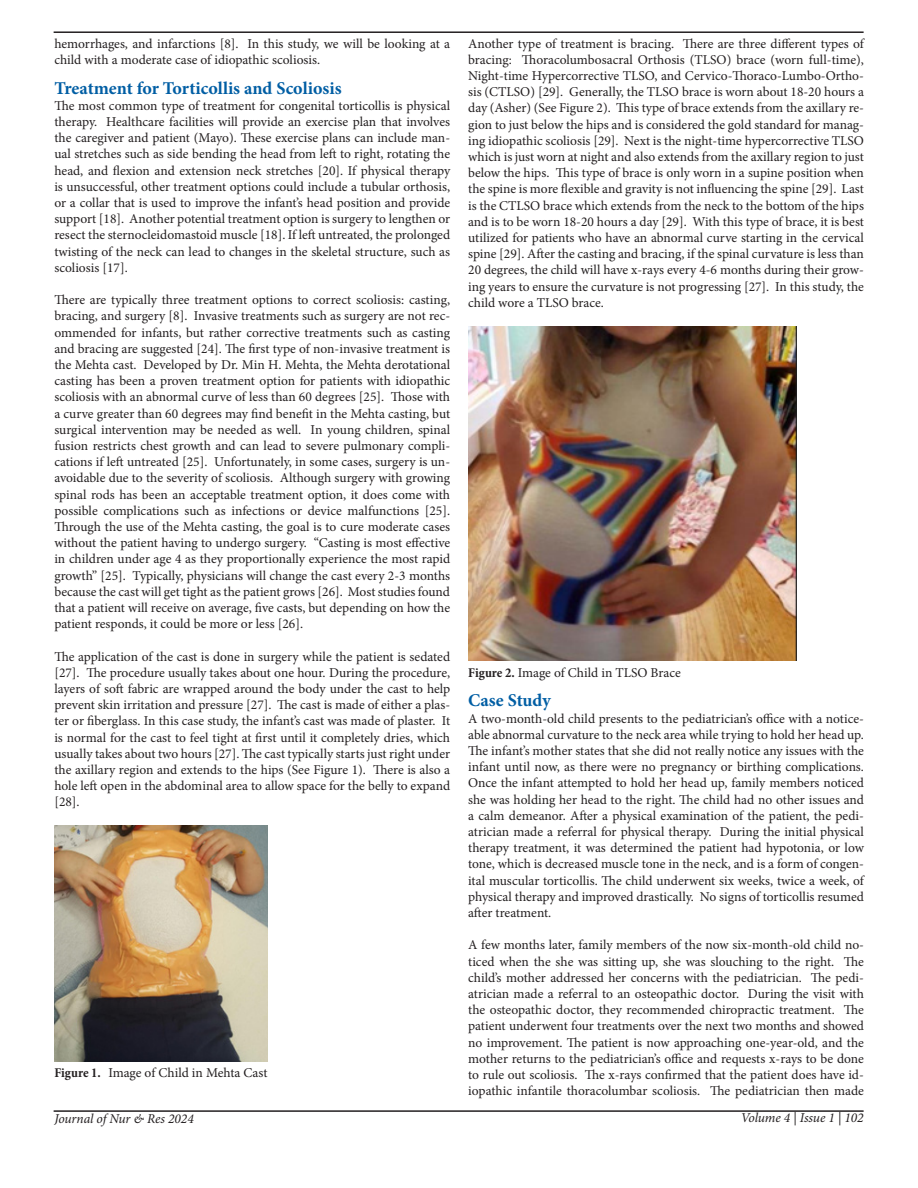
<style>
.page{position:relative;width:918px;height:1188px;background:#fff}
.page>*{position:absolute;margin:0;border:0;box-sizing:border-box;transform-origin:0 0}
.t1{font:700 18px "Minion Pro";color:#005ea4}
.t2{font:13.5px/16.2px "Minion Pro";color:#231f20;text-align:justify}
.t3{font:italic 13.5px "Minion Pro";letter-spacing:-.01em;color:#231f20}
.s1{font-weight:700;font-stretch:condensed}
</style>
<div class="page">
<hr style="left:54px;top:31px;width:810px;height:2px;background:#231f20">
<hr style="left:54px;top:1110px;width:810px;height:2px;background:#231f20">
<img style="left:55px;top:826px;width:213px;height:235px">
<img style="left:469px;top:326px;width:327px;height:335px">
<p class="t2" style="left:54px;top:35px;width:397px">hemorrhages, and infarctions [8]. In this study, we will be looking at a child with a moderate case of idiopathic scoliosis.</p>
<p class="t1" style="left:54px;top:75px;width:289px">Treatment for Torticollis and Scoliosis</p>
<p class="t2" style="left:54px;top:97px;width:397px">The most common type of treatment for congenital torticollis is physical therapy. Healthcare facilities will provide an exercise plan that involves the caregiver and patient (Mayo). These exercise plans can include man&shy;ual stretches such as side bending the head from left to right, rotating the head, and flexion and extension neck stretches [20]. If physical therapy is unsuccessful, other treatment options could include a tubular orthosis, or a collar that is used to improve the infant’s head position and provide support [18]. Another potential treatment option is surgery to lengthen or resect the sternocleidomastoid muscle [18]. If left untreated, the prolonged twisting of the neck can lead to changes in the skeletal structure, such as scoliosis [17].</p>
<p class="t2" style="left:54px;top:292px;width:397px">There are typically three treatment options to correct scoliosis: casting, bracing, and surgery [8]. Invasive treatments such as surgery are not rec&shy;ommended for infants, but rather corrective treatments such as casting and bracing are suggested [24]. The first type of non-invasive treatment is the Mehta cast. Developed by Dr. Min H. Mehta, the Mehta derotational casting has been a proven treatment option for patients with idiopathic scoliosis with an abnormal curve of less than 60 degrees [25]. Those with a curve greater than 60 degrees may find benefit in the Mehta casting, but surgical intervention may be needed as well. In young children, spinal fusion restricts chest growth and can lead to severe pulmonary compli&shy;cations if left untreated [25]. Unfortunately, in some cases, surgery is un&shy;avoidable due to the severity of scoliosis. Although surgery with growing spinal rods has been an acceptable treatment option, it does come with possible complications such as infections or device malfunctions [25].<br>Through the use of the Mehta casting, the goal is to cure moderate cases without the patient having to undergo surgery. “Casting is most effective in children under age 4 as they proportionally experience the most rapid growth” [25]. Typically, physicians will change the cast every 2-3 months because the cast will get tight as the patient grows [26]. Most studies found that a patient will receive on average, five casts, but depending on how the patient responds, it could be more or less [26].</p>
<p class="t2" style="left:54px;top:648px;width:397px">The application of the cast is done in surgery while the patient is sedated [27]. The procedure usually takes about one hour. During the procedure, layers of soft fabric are wrapped around the body under the cast to help prevent skin irritation and pressure [27]. The cast is made of either a plas&shy;ter or fiberglass. In this case study, the infant’s cast was made of plaster. It is normal for the cast to feel tight at first until it completely dries, which usually takes about two hours [27]. The cast typically starts just right under the axillary region and extends to the hips (See Figure 1). There is also a hole left open in the abdominal area to allow space for the belly to expand [28].</p>
<p class="t2" style="left:54px;top:1065px;width:215px"><span class="s1">Figure 1.</span> Image of Child in Mehta Cast</p>
<p class="t2" style="left:468px;top:35px;width:397px">Another type of treatment is bracing. There are three different types of bracing: Thoracolumbosacral Orthosis (TLSO) brace (worn full-time), Night-time Hypercorrective TLSO, and Cervico-Thoraco-Lumbo-Ortho&shy;sis (CTLSO) [29]. Generally, the TLSO brace is worn about 18-20 hours a day (Asher) (See Figure 2). This type of brace extends from the axillary re&shy;gion to just below the hips and is considered the gold standard for manag&shy;ing idiopathic scoliosis [29]. Next is the night-time hypercorrective TLSO which is just worn at night and also extends from the axillary region to just below the hips. This type of brace is only worn in a supine position when the spine is more flexible and gravity is not influencing the spine [29]. Last is the CTLSO brace which extends from the neck to the bottom of the hips and is to be worn 18-20 hours a day [29]. With this type of brace, it is best utilized for patients who have an abnormal curve starting in the cervical spine [29]. After the casting and bracing, if the spinal curvature is less than 20 degrees, the child will have x-rays every 4-6 months during their grow&shy;ing years to ensure the curvature is not progressing [27]. In this study, the child wore a TLSO brace.</p>
<p class="t2" style="left:468px;top:664px;width:214px"><span class="s1">Figure 2.</span> Image of Child in TLSO Brace</p>
<p class="t1" style="left:468px;top:688px;width:84px">Case Study</p>
<p class="t2" style="left:468px;top:710px;width:397px">A two-month-old child presents to the pediatrician’s office with a notice&shy;able abnormal curvature to the neck area while trying to hold her head up.<br>The infant’s mother states that she did not really notice any issues with the infant until now, as there were no pregnancy or birthing complications.<br>Once the infant attempted to hold her head up, family members noticed she was holding her head to the right. The child had no other issues and a calm demeanor. After a physical examination of the patient, the pedi&shy;atrician made a referral for physical therapy. During the initial physical therapy treatment, it was determined the patient had hypotonia, or low tone, which is decreased muscle tone in the neck, and is a form of congen&shy;ital muscular torticollis. The child underwent six weeks, twice a week, of physical therapy and improved drastically. No signs of torticollis resumed after treatment.</p>
<p class="t2" style="left:468px;top:937px;width:397px">A few months later, family members of the now six-month-old child no&shy;ticed when the she was sitting up, she was slouching to the right. The child’s mother addressed her concerns with the pediatrician. The pedi&shy;atrician made a referral to an osteopathic doctor. During the visit with the osteopathic doctor, they recommended chiropractic treatment. The patient underwent four treatments over the next two months and showed no improvement. The patient is now approaching one-year-old, and the mother returns to the pediatrician’s office and requests x-rays to be done to rule out scoliosis. The x-rays confirmed that the patient does have id&shy;iopathic infantile thoracolumbar scoliosis. The pediatrician then made</p>
<p class="t3" style="left:54px;top:1110px;width:141px">Journal of Nur &amp; Res 2024</p>
<p class="t3" style="left:741px;top:1108px;width:124px">Volume 4 | Issue 1 | 102</p>
</div>
